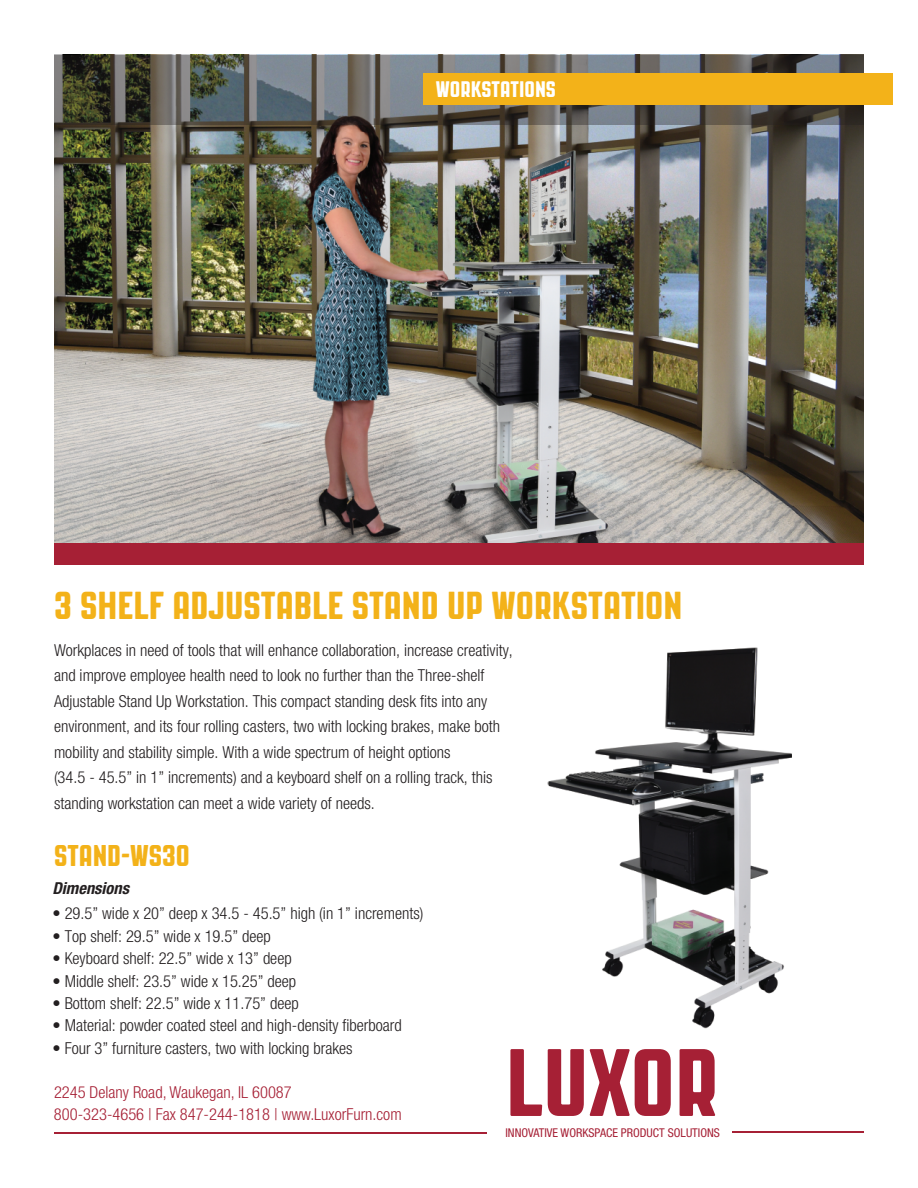
<style>
.page{position:relative;width:918px;height:1188px;background:#fff}
.page>*{position:absolute;margin:0;border:0;box-sizing:border-box;transform-origin:0 0}
.t1{font:39px "PAG Revolucion";color:#f3b219}
.t2{font:30px "PAG Revolucion";color:#f3b219}
.t3{font:22.5px "PAG Revolucion";color:#fff}
.t4{font:300 condensed 16.5px/25.5px "Helvetica Neue";color:#231f20}
.t5{font:300 condensed 16.5px/22.5px "Helvetica Neue";color:#a62035}
.t6{font:italic 700 condensed 16.5px "Helvetica Neue";color:#231f20}
.t7{font:condensed 12.15px "Helvetica Neue";color:#a62035}
</style>
<div class="page">
<img style="left:54px;top:55px;width:809px;height:488px">
<img style="left:547px;top:647px;width:245px;height:382px">
<svg style="left:54px;top:56px;width:810px;height:69px;background:#61625f"></svg>
<div style="left:54px;top:543px;width:810px;height:22px;background:#a62035"></div>
<div style="left:423px;top:73px;width:470px;height:31px;background:#f3b219"></div>
<hr style="left:54px;top:1133px;width:432px;height:1px;background:#a62035">
<hr style="left:732px;top:1132px;width:132px;height:1px;background:#a62035">
<svg style="left:510px;top:1049px;width:32px;height:67px"></svg>
<svg style="left:548px;top:1049px;width:36px;height:67px"></svg>
<svg style="left:590px;top:1049px;width:81px;height:67px"></svg>
<svg style="left:680px;top:1049px;width:35px;height:67px"></svg>
<h3 class="t3" style="left:436px;top:76px;width:122px">WORKSTATIONS</h3>
<h1 class="t1" style="left:54px;top:584px;width:630px">3 SHELF ADJUSTABLE STAND UP WORKSTATION</h1>
<p class="t4" style="left:54px;top:637px;width:460px">Workplaces in need of tools that will enhance collaboration, increase creativity, and improve employee health need to look no further than the Three-shelf Adjustable Stand Up Workstation. This compact standing desk fits into any environment, and its four rolling casters, two with locking brakes, make both mobility and stability simple. With a wide spectrum of height options<br>(34.5 - 45.5” in 1” increments) and a keyboard shelf on a rolling track, this standing workstation can meet a wide variety of needs.</p>
<h2 class="t2" style="left:54px;top:839px;width:137px">STAND-WS30</h2>
<p class="t6" style="left:52px;top:878px;width:78px">Dimensions</p>
<p class="t4" style="left:52px;top:901px;width:372px">• 29.5” wide x 20” deep x 34.5 - 45.5” high (in 1” increments)</p>
<p class="t4" style="left:52px;top:923px;width:220px">• Top shelf: 29.5” wide x 19.5” deep</p>
<p class="t4" style="left:52px;top:945px;width:241px">• Keyboard shelf: 22.5” wide x 13” deep</p>
<p class="t4" style="left:52px;top:968px;width:245px">• Middle shelf: 23.5” wide x 15.25” deep</p>
<p class="t4" style="left:52px;top:990px;width:248px">• Bottom shelf: 22.5” wide x 11.75” deep</p>
<p class="t4" style="left:52px;top:1012px;width:351px">• Material: powder coated steel and high-density fiberboard</p>
<p class="t4" style="left:52px;top:1035px;width:302px">• Four 3” furniture casters, two with locking brakes</p>
<p class="t5" style="left:54px;top:1080px;width:349px">2245 Delany Road, Waukegan, IL 60087<br>800-323-4656 | Fax 847-244-1818 | www.LuxorFurn.com</p>
<p class="t7" style="left:506px;top:1126px;width:216px">INNOVATIVE WORKSPACE PRODUCT SOLUTIONS</p>
</div>
